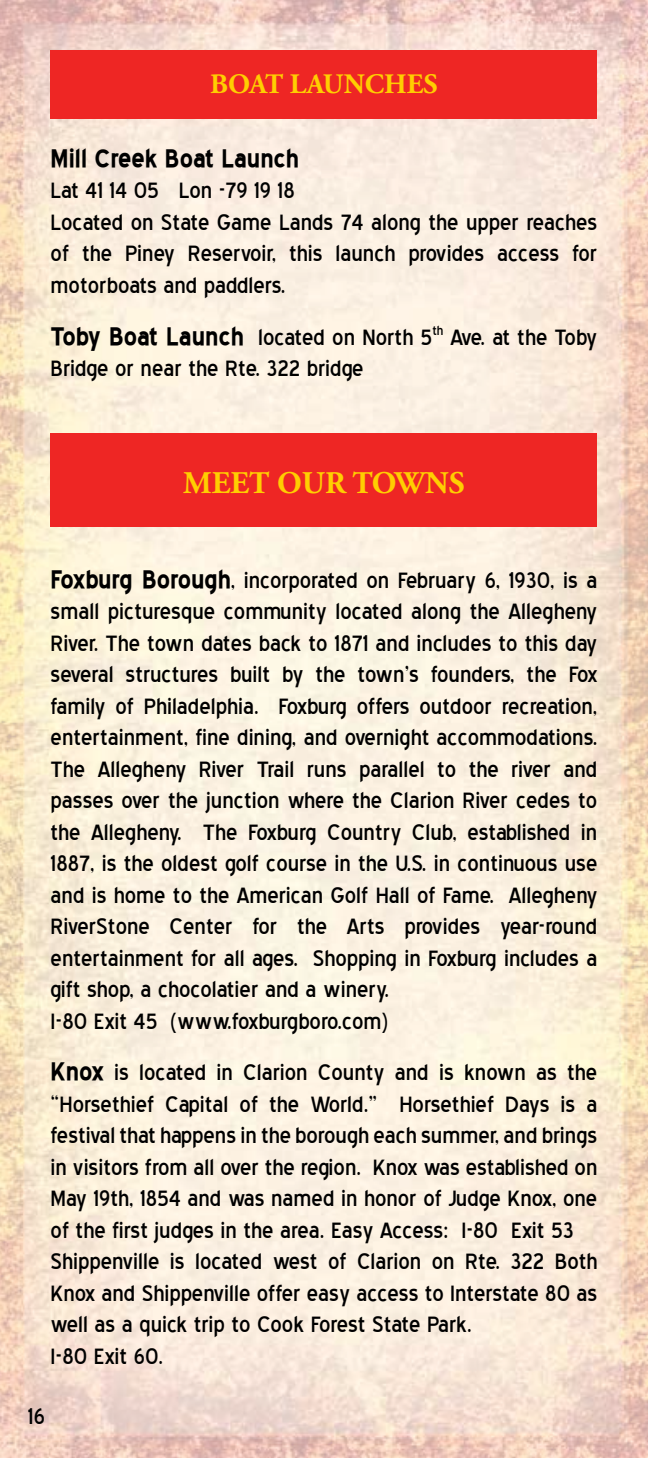
<style>
.page{position:relative;width:648px;height:1458px;background:#fff}
.page>*{position:absolute;margin:0;border:0;box-sizing:border-box;transform-origin:0 0}
.t1{font:700 31.5px "Blue Highway";color:#000}
.t2{font:700 31.5px "Adobe Garamond Pro";color:#ffce01}
.t3{font:28.12px/31.5px "Blue Highway";color:#000}
.t4{font:700 28.12px "Adobe Garamond Pro";color:#ffce01}
.s1{font-weight:700;font-size:31.5px}
</style>
<div class="page">
<img style="left:0;top:0;width:648px;height:1458px">
<div style="left:51px;top:51px;width:546px;height:68px;background:#ee2624"></div>
<div style="left:51px;top:433px;width:546px;height:93px;background:#ee2624"></div>
<p class="t4" style="left:210px;top:67px;width:229px">BOAT LAUNCHES</p>
<p class="t1" style="left:51px;top:144px;width:250px">Mill Creek Boat Launch</p>
<p class="t3" style="left:51px;top:175px;width:548px">Lat 41 14 05 Lon -79 19 18<br>Located on State Game Lands 74 along the upper reaches of the Piney Reservoir, this launch provides access for motorboats and paddlers.</p>
<p class="t3" style="left:51px;top:322px;width:548px"><span class="s1">Toby Boat Launch</span> located on North 5<sup>th</sup> Ave. at the Toby<br>Bridge or near the Rte. 322 bridge</p>
<p class="t2" style="left:183px;top:465px;width:283px">MEET OUR TOWNS</p>
<p class="t3" style="left:51px;top:565px;width:548px"><span class="s1">Foxburg Borough</span>, incorporated on February 6, 1930, is a small picturesque community located along the Allegheny River. The town dates back to 1871 and includes to this day several structures built by the town’s founders, the Fox family of Philadelphia. Foxburg offers outdoor recreation, entertainment, fine dining, and overnight accommodations.<br>The Allegheny River Trail runs parallel to the river and passes over the junction where the Clarion River cedes to the Allegheny. The Foxburg Country Club, established in 1887, is the oldest golf course in the U.S. in continuous use and is home to the American Golf Hall of Fame. Allegheny RiverStone Center for the Arts provides year-round entertainment for all ages. Shopping in Foxburg includes a gift shop, a chocolatier and a winery.<br>I-80 Exit 45 (www.foxburgboro.com)</p>
<p class="t3" style="left:51px;top:1057px;width:548px"><span class="s1">Knox</span> is located in Clarion County and is known as the “Horsethief Capital of the World.” Horsethief Days is a festival that happens in the borough each summer, and brings in visitors from all over the region. Knox was established on May 19th, 1854 and was named in honor of Judge Knox, one of the first judges in the area. Easy Access: I-80 Exit 53<br>Shippenville is located west of Clarion on Rte. 322 Both Knox and Shippenville offer easy access to Interstate 80 as well as a quick trip to Cook Forest State Park.<br>I-80 Exit 60.</p>
<p class="t3" style="left:28px;top:1401px;width:18px">16</p>
</div>
